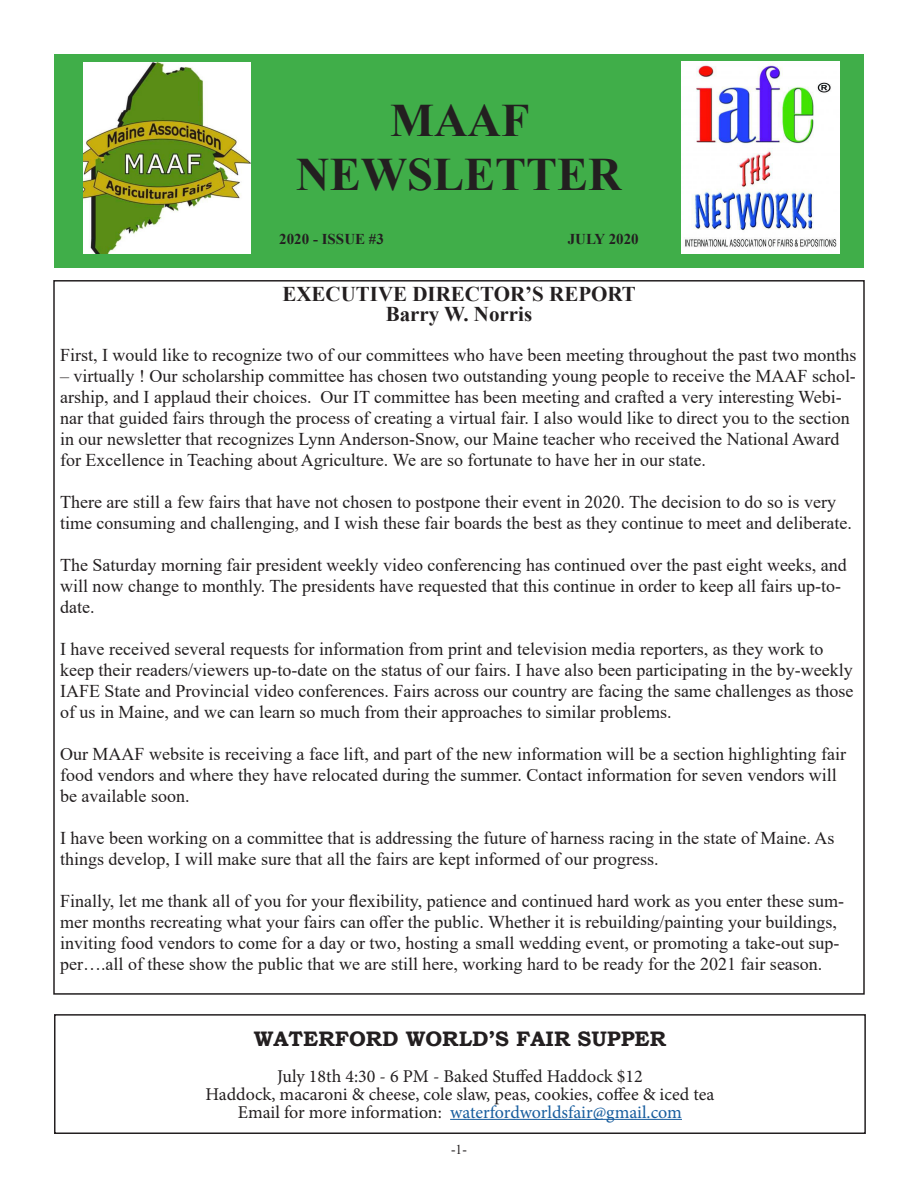
<style>
.page{position:relative;width:918px;height:1188px;background:#fff}
.page>*{position:absolute;margin:0;border:0;box-sizing:border-box;transform-origin:0 0}
.t1{font:700 46.5px "Times New Roman";color:#231f20}
.t2{font:700 21px "Times New Roman";color:#231f20}
.t3{font:700 21px "Bookman Old Style";color:#231f20}
.t4{font:18px/21px "Times New Roman";color:#231f20}
.t5{font:18px "Minion Pro";color:#231f20}
.t6{font:18px "Minion Pro";letter-spacing:-.005em;color:#175d9e}
.t7{font:700 15px "Times New Roman";color:#231f20}
.t8{font:13.5px "Times New Roman";color:#231f20}
.s1{color:#231f20}
</style>
<div class="page">
<div style="left:54px;top:54px;width:810px;height:214px;background:#40ae49"></div>
<img style="left:83px;top:62px;width:167px;height:191px">
<img style="left:681px;top:62px;width:159px;height:192px">
<hr style="left:450px;top:1119px;width:232px;height:1px;background:#175d9e">
<div style="left:54px;top:1014px;width:812px;height:120px;border:2px solid #231f20"></div>
<p class="t1" style="left:390px;top:87px;width:141px">MAAF</p>
<p class="t1" style="left:296px;top:141px;width:327px">NEWSLETTER</p>
<p class="t7" style="left:279px;top:228px;width:106px">2020 - ISSUE #3</p>
<p class="t7" style="left:568px;top:228px;width:72px">JULY 2020</p>
<p class="t2" style="left:282px;top:279px;width:355px">EXECUTIVE DIRECTOR’S REPORT</p>
<p class="t2" style="left:386px;top:298px;width:148px">Barry W. Norris</p>
<p class="t4" style="left:60px;top:344px;width:798px">First, I would like to recognize two of our committees who have been meeting throughout the past two months</p>
<p class="t4" style="left:60px;top:365px;width:797px">– virtually ! Our scholarship committee has chosen two outstanding young people to receive the MAAF schol&shy;arship, and I applaud their choices. Our IT committee has been meeting and crafted a very interesting Webi&shy;nar that guided fairs through the process of creating a virtual fair. I also would like to direct you to the section in our newsletter that recognizes Lynn Anderson-Snow, our Maine teacher who received the National Award for Excellence in Teaching about Agriculture. We are so fortunate to have her in our state.</p>
<p class="t4" style="left:60px;top:491px;width:793px">There are still a few fairs that have not chosen to postpone their event in 2020. The decision to do so is very time consuming and challenging, and I wish these fair boards the best as they continue to meet and deliberate.</p>
<p class="t4" style="left:60px;top:554px;width:788px">The Saturday morning fair president weekly video conferencing has continued over the past eight weeks, and will now change to monthly. The presidents have requested that this continue in order to keep all fairs up-to&shy;date.</p>
<p class="t4" style="left:60px;top:638px;width:795px">I have received several requests for information from print and television media reporters, as they work to keep their readers/viewers up-to-date on the status of our fairs. I have also been participating in the by-weekly IAFE State and Provincial video conferences. Fairs across our country are facing the same challenges as those of us in Maine, and we can learn so much from their approaches to similar problems.</p>
<p class="t4" style="left:60px;top:743px;width:787px">Our MAAF website is receiving a face lift, and part of the new information will be a section highlighting fair food vendors and where they have relocated during the summer. Contact information for seven vendors will be available soon.</p>
<p class="t4" style="left:60px;top:827px;width:776px">I have been working on a committee that is addressing the future of harness racing in the state of Maine. As things develop, I will make sure that all the fairs are kept informed of our progress.</p>
<p class="t4" style="left:60px;top:890px;width:785px">Finally, let me thank all of you for your flexibility, patience and continued hard work as you enter these sum&shy;mer months recreating what your fairs can offer the public. Whether it is rebuilding/painting your buildings, inviting food vendors to come for a day or two, hosting a small wedding event, or promoting a take-out sup&shy;per….all of these show the public that we are still here, working hard to be ready for the 2021 fair season.</p>
<p class="t3" style="left:254px;top:1023px;width:414px">WATERFORD WORLD’S FAIR SUPPER</p>
<p class="t5" style="left:277px;top:1064px;width:367px">July 18th 4:30 - 6 PM - Baked Stuffed Haddock $12</p>
<p class="t5" style="left:205px;top:1082px;width:511px">Haddock, macaroni &amp; cheese, cole slaw, peas, cookies, coffee &amp; iced tea</p>
<p class="t6" style="left:238px;top:1100px;width:446px"><span class="s1">Email for more information:</span> waterfordworldsfair@gmail.com</p>
<p class="t8" style="left:451px;top:1140px;width:17px">-1-</p>
</div>
